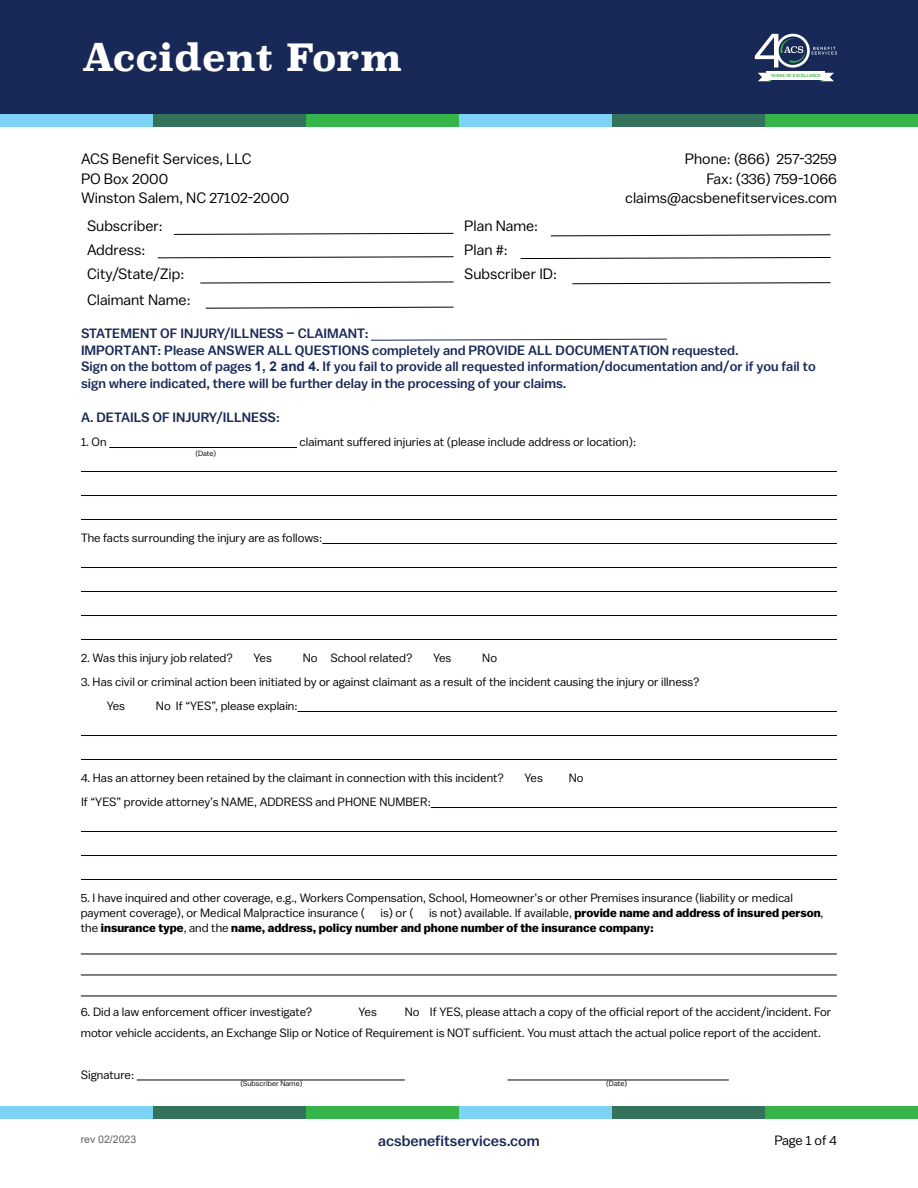
<style>
.page{position:relative;width:918px;height:1188px;background:#fff}
.page>*{position:absolute;margin:0;border:0;box-sizing:border-box;transform-origin:0 0}
.t1{font:700 37.5px "Superclarendon";color:#fff}
.t2{font:15px/19.5px "Balto";color:#000}
.t3{font:500 15px "Balto";color:#182957}
.t4{font:500 13.5px/16.5px "Balto";color:#182957}
.t5{font:13.5px "Balto";letter-spacing:-.015em;color:#000}
.t6{font:12px/24px "Balto";color:#000}
.t7{font:700 12px/15px "Balto";color:#000}
.t8{font:10.5px "Arial";color:#616264}
.t9{font:7.5px "Balto";color:#000}
.t10{font:500 4.35px "Balto";letter-spacing:.03em;color:#3cae49}
.s1{font-family:"Arial";font-weight:700}
.s2{font-weight:400}
</style>
<div class="page">
<div style="left:0;top:0;width:918px;height:114px;background:#182957"></div>
<div style="left:0;top:114px;width:153px;height:13px;background:#7dd3f5"></div>
<div style="left:153px;top:114px;width:153px;height:13px;background:#33725b"></div>
<div style="left:459px;top:114px;width:153px;height:13px;background:#7cd3f6"></div>
<div style="left:765px;top:114px;width:153px;height:13px;background:#36b44a"></div>
<div style="left:306px;top:114px;width:153px;height:13px;background:#35b44a"></div>
<div style="left:612px;top:114px;width:153px;height:13px;background:#34725c"></div>
<div style="left:776px;top:34px;width:34px;height:34px;border:3px solid #fff;border-radius:50%"></div>
<svg style="left:811px;top:47px;width:26px;height:8px"></svg>
<svg style="left:755px;top:34px;width:50px;height:33px"></svg>
<svg style="left:821px;top:73px;width:13px;height:8px"></svg>
<svg style="left:758px;top:73px;width:13px;height:8px"></svg>
<div style="left:767px;top:71px;width:58px;height:9px;background:#fff"></div>
<div style="left:0;top:1107px;width:153px;height:12px;background:#7dd3f5"></div>
<div style="left:153px;top:1107px;width:153px;height:12px;background:#33725b"></div>
<div style="left:459px;top:1107px;width:153px;height:12px;background:#7cd3f6"></div>
<div style="left:765px;top:1107px;width:153px;height:12px;background:#36b44a"></div>
<div style="left:306px;top:1107px;width:153px;height:12px;background:#35b44a"></div>
<div style="left:612px;top:1107px;width:153px;height:12px;background:#34725c"></div>
<hr style="left:109px;top:447px;width:188px;height:1px;background:#000">
<hr style="left:81px;top:471px;width:756px;height:1px;background:#000">
<hr style="left:81px;top:495px;width:756px;height:1px;background:#000">
<hr style="left:81px;top:519px;width:756px;height:1px;background:#000">
<hr style="left:322px;top:543px;width:515px;height:1px;background:#000">
<hr style="left:81px;top:567px;width:756px;height:1px;background:#000">
<hr style="left:81px;top:591px;width:756px;height:1px;background:#000">
<hr style="left:81px;top:615px;width:756px;height:1px;background:#000">
<hr style="left:81px;top:639px;width:756px;height:1px;background:#000">
<hr style="left:298px;top:711px;width:539px;height:1px;background:#000">
<hr style="left:81px;top:735px;width:756px;height:1px;background:#000">
<hr style="left:81px;top:759px;width:756px;height:1px;background:#000">
<hr style="left:431px;top:807px;width:406px;height:1px;background:#000">
<hr style="left:81px;top:831px;width:756px;height:1px;background:#000">
<hr style="left:81px;top:855px;width:756px;height:1px;background:#000">
<hr style="left:81px;top:879px;width:756px;height:1px;background:#000">
<svg style="left:173px;top:233px;width:281px;height:2px"></svg>
<svg style="left:157px;top:256px;width:297px;height:3px"></svg>
<svg style="left:200px;top:281px;width:254px;height:3px"></svg>
<svg style="left:205px;top:306px;width:249px;height:3px"></svg>
<svg style="left:550px;top:234px;width:281px;height:3px"></svg>
<svg style="left:520px;top:257px;width:311px;height:2px"></svg>
<svg style="left:572px;top:282px;width:259px;height:3px"></svg>
<svg style="left:371px;top:338px;width:296px;height:3px"></svg>
<hr style="left:81px;top:954px;width:756px;height:1px;background:#000">
<hr style="left:81px;top:975px;width:756px;height:1px;background:#000">
<hr style="left:81px;top:996px;width:756px;height:1px;background:#000">
<hr style="left:137px;top:1080px;width:268px;height:1px;background:#000">
<hr style="left:508px;top:1080px;width:221px;height:1px;background:#000">
<h1 class="t1" style="left:82px;top:29px;width:322px">Accident Form</h1>
<p class="t10" style="left:771px;top:73px;width:52px">YEARS OF EXCELLENCE</p>
<p class="t2" style="left:81px;top:149px;width:210px">ACS Benefit Services, LLC<br>PO Box 2000<br>Winston Salem, NC 27102-2000</p>
<p class="t2" style="left:625px;top:149px;width:213px;text-align:right">Phone: (866) 257-3259<br>Fax: (336) 759-1066 claims@acsbenefitservices.com</p>
<p class="t2" style="left:87px;top:215px;width:77px">Subscriber:</p>
<p class="t2" style="left:464px;top:215px;width:75px">Plan Name:</p>
<p class="t2" style="left:87px;top:240px;width:60px">Address:</p>
<p class="t2" style="left:464px;top:240px;width:45px">Plan #:</p>
<p class="t2" style="left:87px;top:264px;width:99px">City/State/Zip:</p>
<p class="t2" style="left:464px;top:264px;width:94px">Subscriber ID:</p>
<p class="t2" style="left:87px;top:289px;width:105px">Claimant Name:</p>
<p class="t4" style="left:81px;top:325px;width:736px">STATEMENT OF INJURY/ILLNESS – CLAIMANT:<br>IMPORTANT: Please ANSWER ALL QUESTIONS completely and PROVIDE ALL DOCUMENTATION requested.<br>Sign on the bottom of pages <span class="s1">1, 2 and 4</span>. If you fail to provide all requested information/documentation and/or if you fail to sign where indicated, there will be further delay in the processing of your claims.</p>
<p class="t4" style="left:81px;top:409px;width:200px">A. DETAILS OF INJURY/ILLNESS:</p>
<p class="t6" style="left:81px;top:430px;width:27px">1. On</p>
<p class="t6" style="left:300px;top:430px;width:338px">claimant suffered injuries at (please include address or location):</p>
<p class="t9" style="left:195px;top:449px;width:22px">(Date)</p>
<p class="t6" style="left:81px;top:526px;width:243px">The facts surrounding the injury are as follows:</p>
<p class="t6" style="left:81px;top:646px;width:153px">2. Was this injury job related?</p>
<p class="t6" style="left:253px;top:646px;width:20px">Yes</p>
<p class="t6" style="left:303px;top:646px;width:111px">No School related?</p>
<p class="t6" style="left:433px;top:646px;width:20px">Yes</p>
<p class="t6" style="left:482px;top:646px;width:16px">No</p>
<p class="t6" style="left:107px;top:670px;width:595px;text-indent:-26px">3. Has civil or criminal action been initiated by or against claimant as a result of the incident causing the injury or illness?<br>Yes</p>
<p class="t6" style="left:156px;top:694px;width:143px">No If “YES”, please explain:</p>
<p class="t6" style="left:81px;top:766px;width:424px">4. Has an attorney been retained by the claimant in connection with this incident?</p>
<p class="t6" style="left:525px;top:766px;width:20px">Yes</p>
<p class="t6" style="left:569px;top:766px;width:16px">No</p>
<p class="t6" style="left:81px;top:790px;width:351px">If “YES” provide attorney’s NAME, ADDRESS and PHONE NUMBER:</p>
<p class="t6" style="left:81px;top:890px;width:714px;line-height:15px">5. I have inquired and other coverage, e.g., Workers Compensation, School, Homeowner’s or other Premises insurance (liability or medical payment coverage), or Medical Malpractice insurance (</p>
<p class="t7" style="left:81px;top:905px;width:744px;text-indent:348px"><span class="s2">is not) available. If available,</span> provide name and address of insured person<span class="s2">, the</span> insurance type<span class="s2">, and the</span> name, address, policy number and phone number of the insurance company:</p>
<p class="t6" style="left:381px;top:900px;width:35px">is) or (</p>
<p class="t6" style="left:81px;top:1001px;width:752px;line-height:21px;text-indent:324px">No If YES, please attach a copy of the official report of the accident/incident. For motor vehicle accidents, an Exchange Slip or Notice of Requirement is NOT sufficient. You must attach the actual police report of the accident.</p>
<p class="t6" style="left:81px;top:1062px;width:55px">Signature:</p>
<p class="t9" style="left:240px;top:1078px;width:63px">(Subscriber Name)</p>
<p class="t9" style="left:606px;top:1078px;width:22px">(Date)</p>
<p class="t6" style="left:81px;top:999px;width:233px">6. Did a law enforcement officer investigate?</p>
<p class="t6" style="left:359px;top:999px;width:20px">Yes</p>
<p class="t8" style="left:81px;top:1132px;width:57px">rev 02/2023</p>
<p class="t3" style="left:378px;top:1132px;width:163px">acsbenefitservices.com</p>
<p class="t5" style="left:774px;top:1132px;width:64px">Page 1 of 4</p>
</div>
